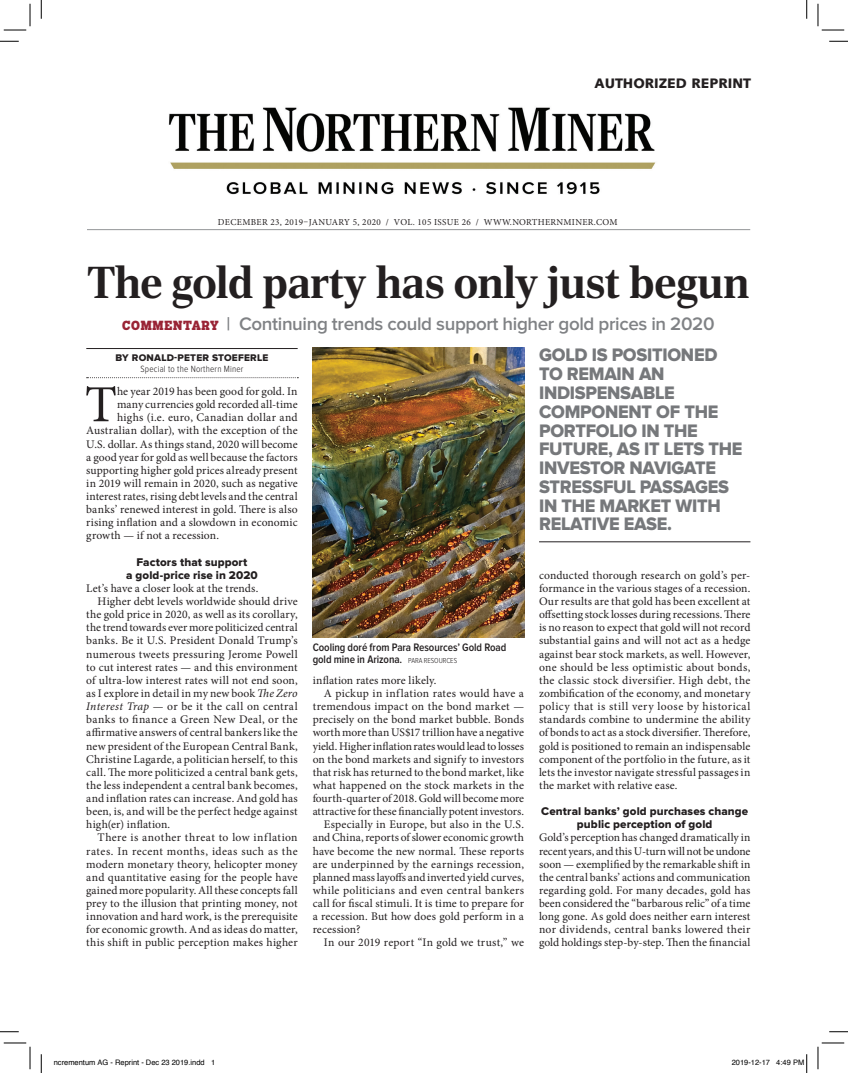
<style>
.page{position:relative;width:848px;height:1073px;background:#fff}
.page>*{position:absolute;margin:0;border:0;box-sizing:border-box;transform-origin:0 0}
.t1{font:52px "Minion Pro";color:#231f20}
.t2{font:700 45px "Rocky";color:#231f20}
.t3{font:18.75px/18.8px "Proxima Nova Extrabld";letter-spacing:-.015em;color:#76787b;scale:.96 1}
.t4{font:600 18.75px "Proxima Nova";letter-spacing:-.02em;color:#808285}
.t5{font:900 13.75px "Syntax";color:#231f20}
.t6{font:11.62px/13.1px "Minion Pro";letter-spacing:.01em;color:#231f20;text-align:justify}
.t7{font:11.62px "Minion Pro";letter-spacing:.03em;color:#231f20}
.t8{font:11.62px/13.1px "Proxima Nova Extrabld";letter-spacing:.01em;color:#231f20;text-align:center}
.t9{font:11.62px "Minion Pro";letter-spacing:-.01em;color:#231f20}
.t10{font:11.62px "Minion Pro";letter-spacing:.035em;color:#231f20}
.t11{font:600 11.25px/11.9px "Proxima Nova Cond";letter-spacing:-.005em;color:#231f20}
.t12{font:10px "Proxima Nova Extrabld";letter-spacing:.02em;color:#231f20}
.t13{font:300 9.38px "Proxima Nova Cond";letter-spacing:.02em;color:#231f20}
.t14{font:9.12px "Minion Pro";letter-spacing:.035em;color:#231f20}
.t15{font:7.5px "Helvetica";color:#000}
.s1{font-family:"Salvo Serif Cond";font-weight:900;font-size:12.5px;color:#992435}
.s2{font-style:italic}
.s3{font-weight:300;font-size:7.5px}
</style>
<div class="page">
<hr style="left:86px;top:348px;width:212px;height:1px;background:#231f20">
<svg style="left:87px;top:377px;width:211px;height:1px"></svg>
<hr style="left:87px;top:229px;width:663px;height:1px;background:#939598">
<img style="left:168px;top:107px;width:488px;height:88px">
<hr style="left:539px;top:541px;width:211px;height:1px;background:#231f20">
<img style="left:312px;top:348px;width:212px;height:290px">
<svg style="left:0;top:40px;width:19px;height:2px"></svg>
<svg style="left:829px;top:40px;width:19px;height:2px"></svg>
<svg style="left:0;top:1031px;width:19px;height:1px"></svg>
<svg style="left:829px;top:1031px;width:19px;height:1px"></svg>
<svg style="left:40px;top:0;width:2px;height:19px"></svg>
<svg style="left:40px;top:1054px;width:2px;height:18px"></svg>
<svg style="left:806px;top:0;width:1px;height:19px"></svg>
<svg style="left:4px;top:4px;width:27px;height:27px"></svg>
<svg style="left:4px;top:1042px;width:27px;height:27px"></svg>
<svg style="left:817px;top:4px;width:27px;height:27px"></svg>
<svg style="left:817px;top:1042px;width:27px;height:27px"></svg>
<svg style="left:806px;top:1054px;width:1px;height:18px"></svg>
<p class="t5" style="left:594px;top:75px;width:158px">AUTHORIZED REPRINT</p>
<p class="t14" style="left:218px;top:216px;width:401px">DECEMBER 23, 2019–JANUARY 5, 2020 / VOL. 105 ISSUE 26 / WWW.NORTHERNMINER.COM</p>
<h2 class="t2" style="left:87px;top:256px;width:663px">The gold party has only just begun</h2>
<h3 class="t4" style="left:122px;top:315px;width:594px"><span class="s1">COMMENTARY</span> | Continuing trends could support higher gold prices in 2020</h3>
<h3 class="t3" style="left:539px;top:346px;width:213px">GOLD IS POSITIONED<br>TO REMAIN AN<br>INDISPENSABLE<br>COMPONENT OF THE<br>PORTFOLIO IN THE<br>FUTURE, AS IT LETS THE<br>INVESTOR NAVIGATE<br>STRESSFUL PASSAGES<br>IN THE MARKET WITH<br>RELATIVE EASE.</h3>
<p class="t12" style="left:116px;top:353px;width:154px">BY RONALD-PETER STOEFERLE</p>
<p class="t13" style="left:140px;top:364px;width:104px">Special to the Northern Miner</p>
<h1 class="t1" style="left:85px;top:370px;width:34px">T</h1>
<p class="t6" style="left:117px;top:385px;width:182px">he year 2019 has been good for gold. In</p>
<p class="t6" style="left:117px;top:398px;width:182px">many currencies gold recorded all-time</p>
<p class="t6" style="left:117px;top:411px;width:182px">highs (i.e. euro, Canadian dollar and</p>
<p class="t6" style="left:86px;top:424px;width:213px">Australian dollar), with the exception of the</p>
<p class="t6" style="left:86px;top:437px;width:213px">U.S. dollar. As things stand, 2020 will become</p>
<p class="t6" style="left:86px;top:450px;width:213px">a good year for gold as well because the factors</p>
<p class="t6" style="left:86px;top:463px;width:213px">supporting higher gold prices already present</p>
<p class="t6" style="left:86px;top:476px;width:213px">in 2019 will remain in 2020, such as negative</p>
<p class="t6" style="left:86px;top:490px;width:213px">interest rates, rising debt levels and the central</p>
<p class="t6" style="left:86px;top:503px;width:213px">banks’ renewed interest in gold. There is also</p>
<p class="t6" style="left:86px;top:516px;width:213px">rising inflation and a slowdown in economic</p>
<p class="t6" style="left:86px;top:529px;width:134px">growth — if not a recession.</p>
<p class="t8" style="left:126px;top:555px;width:133px">Factors that support<br>a gold-price rise in 2020</p>
<p class="t6" style="left:86px;top:581px;width:174px">Let’s have a closer look at the trends.</p>
<p class="t6" style="left:98px;top:595px;width:201px">Higher debt levels worldwide should drive</p>
<p class="t6" style="left:86px;top:608px;width:213px">the gold price in 2020, as well as its corollary,</p>
<p class="t6" style="left:86px;top:621px;width:213px">the trend towards ever more politicized central</p>
<p class="t6" style="left:86px;top:634px;width:213px">banks. Be it U.S. President Donald Trump’s</p>
<p class="t6" style="left:86px;top:647px;width:213px">numerous tweets pressuring Jerome Powell</p>
<p class="t6" style="left:86px;top:660px;width:213px">to cut interest rates — and this environment</p>
<p class="t6" style="left:86px;top:673px;width:213px">of ultra-low interest rates will not end soon,</p>
<p class="t6" style="left:86px;top:686px;width:213px">as I explore in detail in my new book <span class="s2">The Zero</span></p>
<p class="t7" style="left:86px;top:698px;width:213px"><span class="s2">Interest Trap</span> — or be it the call on central</p>
<p class="t6" style="left:86px;top:713px;width:213px">banks to finance a Green New Deal, or the</p>
<p class="t6" style="left:86px;top:726px;width:213px">affirmative answers of central bankers like the</p>
<p class="t6" style="left:86px;top:739px;width:213px">new president of the European Central Bank,</p>
<p class="t6" style="left:86px;top:752px;width:213px">Christine Lagarde, a politician herself, to this</p>
<p class="t6" style="left:86px;top:765px;width:213px">call. The more politicized a central bank gets,</p>
<p class="t6" style="left:86px;top:778px;width:213px">the less independent a central bank becomes,</p>
<p class="t6" style="left:86px;top:791px;width:213px">and inflation rates can increase. And gold has</p>
<p class="t6" style="left:86px;top:805px;width:213px">been, is, and will be the perfect hedge against</p>
<p class="t6" style="left:86px;top:818px;width:85px">high(er) inflation.</p>
<p class="t7" style="left:98px;top:830px;width:202px">There is another threat to low inflation</p>
<p class="t10" style="left:86px;top:843px;width:213px">rates. In recent months, ideas such as the</p>
<p class="t6" style="left:86px;top:857px;width:213px">modern monetary theory, helicopter money</p>
<p class="t6" style="left:86px;top:870px;width:213px">and quantitative easing for the people have</p>
<p class="t6" style="left:86px;top:883px;width:213px">gained more popularity. All these concepts fall</p>
<p class="t6" style="left:86px;top:896px;width:213px">prey to the illusion that printing money, not</p>
<p class="t6" style="left:86px;top:910px;width:213px">innovation and hard work, is the prerequisite</p>
<p class="t6" style="left:86px;top:923px;width:213px">for economic growth. And as ideas do matter,</p>
<p class="t6" style="left:86px;top:936px;width:213px">this shift in public perception makes higher</p>
<p class="t6" style="left:539px;top:568px;width:213px">conducted thorough research on gold’s per&shy;formance in the various stages of a recession.<br>Our results are that gold has been excellent at offsetting stock losses during recessions. There is no reason to expect that gold will not record substantial gains and will not act as a hedge against bear stock markets, as well. However, one should be less optimistic about bonds, the classic stock diversifier. High debt, the zombification of the economy, and monetary policy that is still very loose by historical standards combine to undermine the ability of bonds to act as a stock diversifier. Therefore, gold is positioned to remain an indispensable component of the portfolio in the future, as it lets the investor navigate stressful passages in the market with relative ease.</p>
<p class="t8" style="left:541px;top:805px;width:208px">Central banks’ gold purchases change public perception of gold</p>
<p class="t6" style="left:539px;top:831px;width:213px">Gold’s perception has changed dramatically in recent years, and this U-turn will not be undone soon — exemplified by the remarkable shift in the central banks’ actions and communication regarding gold. For many decades, gold has been considered the “barbarous relic” of a time long gone. As gold does neither earn interest nor dividends, central banks lowered their gold holdings step-by-step. Then the financial</p>
<p class="t11" style="left:312px;top:642px;width:195px">Cooling doré from Para Resources’ Gold Road gold mine in Arizona. <span class="s3">PARA RESOURCES</span></p>
<p class="t6" style="left:312px;top:673px;width:125px">inflation rates more likely.</p>
<p class="t6" style="left:324px;top:686px;width:202px">A pickup in inflation rates would have a</p>
<p class="t6" style="left:312px;top:700px;width:213px">tremendous impact on the bond market —</p>
<p class="t6" style="left:312px;top:713px;width:213px">precisely on the bond market bubble. Bonds</p>
<p class="t9" style="left:312px;top:725px;width:213px">worth more than US$17 trillion have a negative</p>
<p class="t9" style="left:312px;top:738px;width:213px">yield. Higher inflation rates would lead to losses</p>
<p class="t6" style="left:312px;top:752px;width:213px">on the bond markets and signify to investors</p>
<p class="t6" style="left:312px;top:765px;width:213px">that risk has returned to the bond market, like</p>
<p class="t6" style="left:312px;top:778px;width:213px">what happened on the stock markets in the</p>
<p class="t6" style="left:312px;top:791px;width:213px">fourth-quarter of 2018. Gold will become more</p>
<p class="t6" style="left:312px;top:805px;width:213px">attractive for these financially potent investors.</p>
<p class="t6" style="left:324px;top:818px;width:201px">Especially in Europe, but also in the U.S.</p>
<p class="t6" style="left:312px;top:831px;width:213px">and China, reports of slower economic growth</p>
<p class="t6" style="left:312px;top:844px;width:213px">have become the new normal. These reports</p>
<p class="t6" style="left:312px;top:857px;width:213px">are underpinned by the earnings recession,</p>
<p class="t6" style="left:312px;top:870px;width:213px">planned mass layoffs and inverted yield curves,</p>
<p class="t7" style="left:312px;top:882px;width:213px">while politicians and even central bankers</p>
<p class="t6" style="left:312px;top:896px;width:213px">call for fiscal stimuli. It is time to prepare for</p>
<p class="t6" style="left:312px;top:910px;width:213px">a recession. But how does gold perform in a</p>
<p class="t6" style="left:312px;top:923px;width:49px">recession?</p>
<p class="t6" style="left:324px;top:936px;width:201px">In our 2019 report “In gold we trust,” we</p>
<p class="t15" style="left:54px;top:1057px;width:163px">ncrementum AG - Reprint - Dec 23 2019.indd 1</p>
<p class="t15" style="left:731px;top:1057px;width:74px">2019-12-17 4:49 PM</p>
</div>
